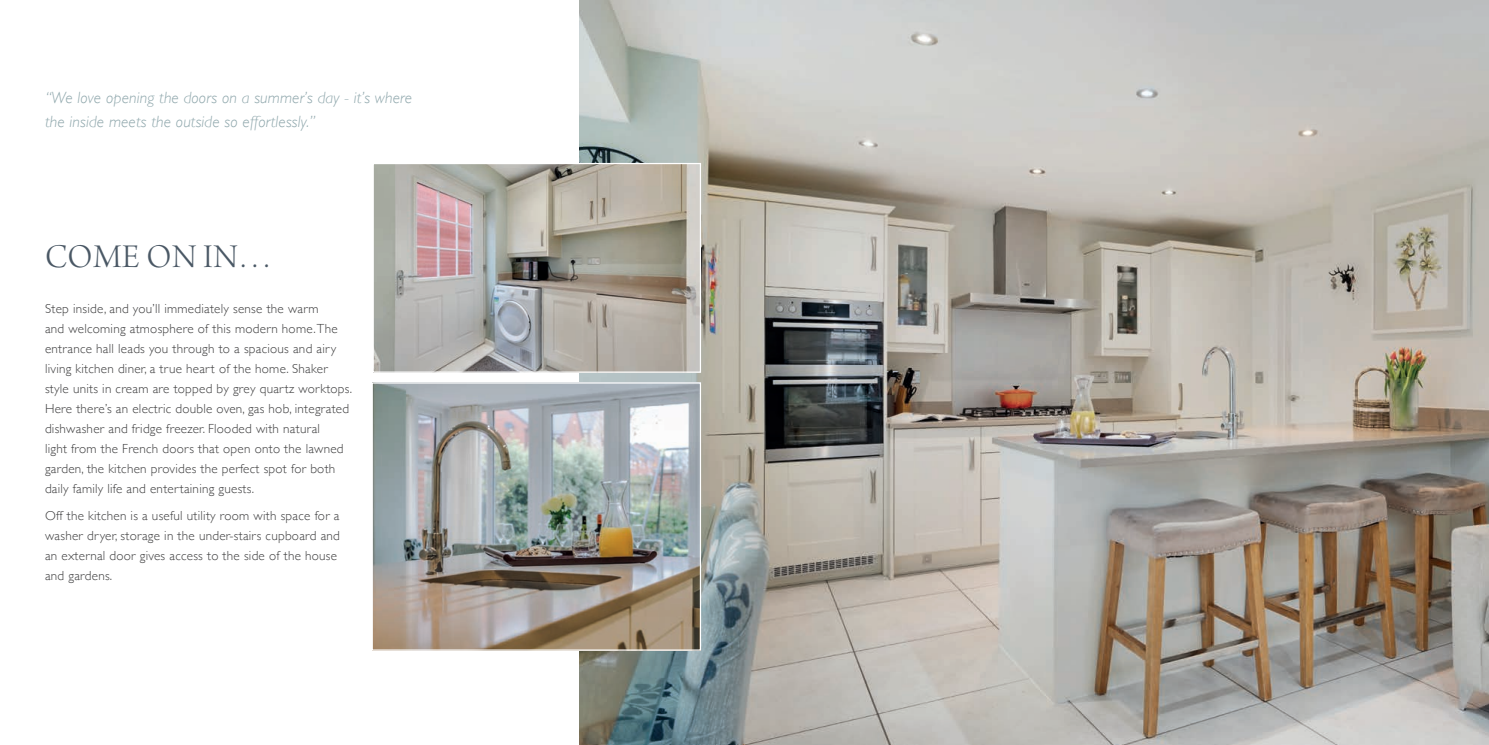
<style>
.page{position:relative;width:1489px;height:745px;background:#fff}
.page>*{position:absolute;margin:0;border:0;box-sizing:border-box;transform-origin:0 0}
.t1{font:35px "Arno Pro Light Display";letter-spacing:.02em;color:#4a5865}
.t2{font:italic 300 16.25px/23.8px "Gill Sans";letter-spacing:.01em;color:#8fa7ac}
.t3{font:300 13.12px/20px "Gill Sans";letter-spacing:.02em;color:#3e3e3f}
</style>
<div class="page">
<img style="left:579px;top:0;width:909px;height:744px">
<img style="left:373px;top:384px;width:326px;height:264px">
<div style="left:371px;top:382px;width:330px;height:268px;border:1px solid #fff"></div>
<img style="left:374px;top:165px;width:325px;height:205px">
<div style="left:372px;top:163px;width:329px;height:209px;border:1px solid #fff"></div>
<p class="t2" style="left:45px;top:86px;width:368px">“We love opening the doors on a summer’s day - it’s where the inside meets the outside so effortlessly.”</p>
<h1 class="t1" style="left:45px;top:237px;width:229px">COME ON IN…</h1>
<p class="t3" style="left:45px;top:297px;width:308px">Step inside, and you’ll immediately sense the warm<br>and welcoming atmosphere of this modern home. The entrance hall leads you through to a spacious and airy living kitchen diner, a true heart of the home. Shaker style units in cream are topped by grey quartz worktops.<br>Here there’s an electric double oven, gas hob, integrated dishwasher and fridge freezer. Flooded with natural<br>light from the French doors that open onto the lawned garden, the kitchen provides the perfect spot for both daily family life and entertaining guests.</p>
<p class="t3" style="left:45px;top:505px;width:296px">Off the kitchen is a useful utility room with space for a washer dryer, storage in the under-stairs cupboard and an external door gives access to the side of the house and gardens.</p>
</div>
